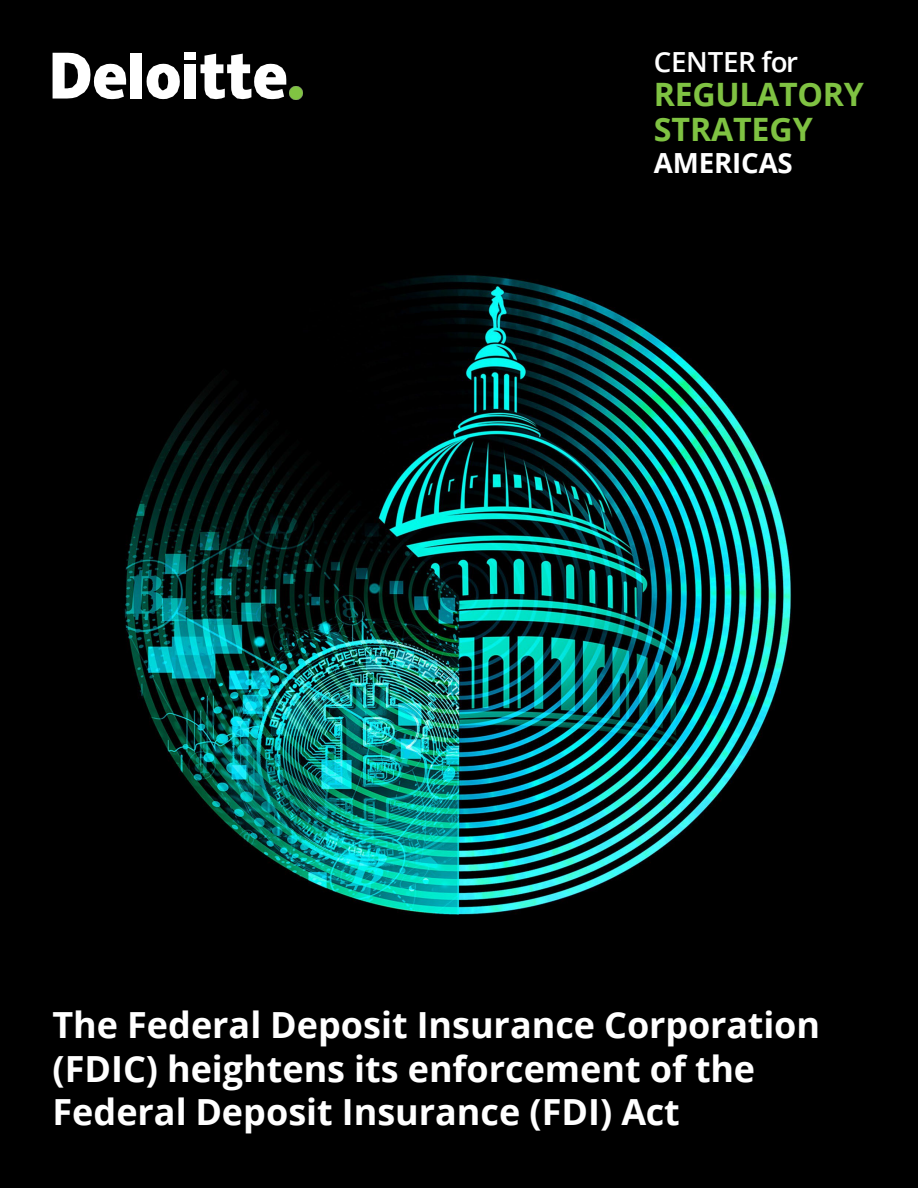
<style>
.page{position:relative;width:918px;height:1188px;background:#000}
.page>*{position:absolute;margin:0;border:0;box-sizing:border-box;transform-origin:0 0}
.t1{font:700 36px/43.2px "Open Sans";color:#fff}
.t2{font:700 32.25px/35.1px "Open Sans";letter-spacing:-.01em;color:#7fc242}
.t3{font:600 27.75px "Open Sans";letter-spacing:-.015em;color:#fff}
.t4{font:700 27.75px "Open Sans";letter-spacing:-.01em;color:#fff}
</style>
<div class="page">
<svg style="left:53px;top:53px;width:73px;height:46px"></svg>
<div style="left:131px;top:53px;width:11px;height:46px;background:#fff"></div>
<svg style="left:147px;top:64px;width:33px;height:35px"></svg>
<div style="left:184px;top:64px;width:12px;height:35px;background:#fff"></div>
<div style="left:184px;top:53px;width:12px;height:7px;background:#fff"></div>
<svg style="left:200px;top:54px;width:102px;height:45px"></svg>
<img style="left:124px;top:275px;width:667px;height:640px">
<p class="t3" style="left:654px;top:43px;width:146px">CENTER for</p>
<p class="t2" style="left:654px;top:76px;width:212px">REGULATORY<br>STRATEGY</p>
<p class="t4" style="left:654px;top:143px;width:140px">AMERICAS</p>
<p class="t1" style="left:52px;top:1003px;width:769px">The Federal Deposit Insurance Corporation (FDIC) heightens its enforcement of the<br>Federal Deposit Insurance (FDI) Act</p>
</div>
